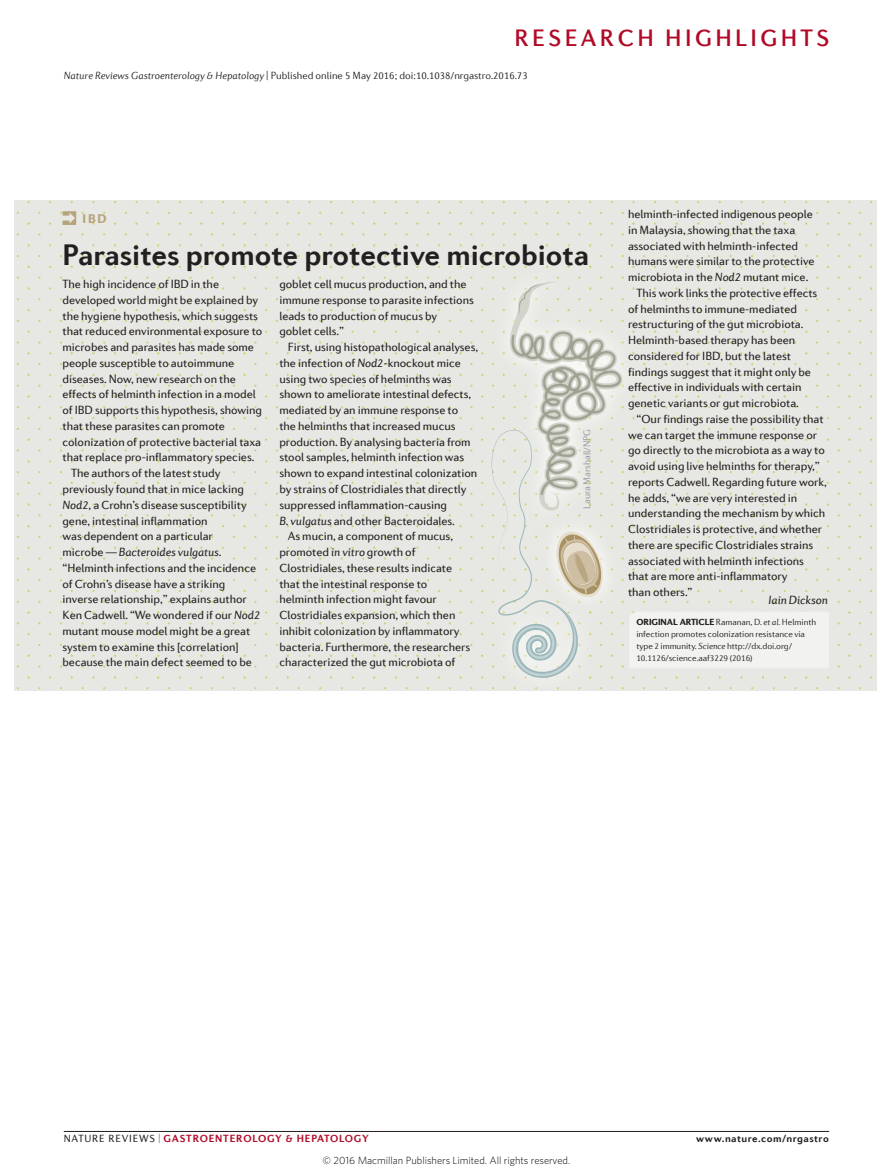
<style>
.page{position:relative;width:893px;height:1174px;background:#fff}
.page>*{position:absolute;margin:0;border:0;box-sizing:border-box;transform-origin:0 0}
.Title_small{font:700 30px "Diverda Sans Com";color:#231f20}
.t1{font:500 24px "Diverda Sans Com";letter-spacing:.14em;color:#b00a27}
.Strapline{font:900 12.75px "Diverda Sans Com";color:#b7a37c}
.Box_text{font:12px/15.8px "Diverda Sans Com Regular 2";letter-spacing:-.005em;color:#231f20}
.Box_first{font:12px/15.8px "Diverda Sans Com Regular 2";letter-spacing:-.005em;color:#231f20}
.Author_box{font:12px "Diverda Sans Com Italic 2";letter-spacing:-.005em;color:#231f20}
.t2{font:300 10.5px "Diverda Sans Com";color:#231f20}
.t3{font:300 10.5px "Whitney";color:#000}
.t4{font:700 10.5px "Diverda Sans Com";letter-spacing:.075em;color:#b00a27}
.t5{font:700 10.5px "Diverda Sans Com";letter-spacing:.045em;color:#231f20}
.Credit_line{font:300 9.75px "Diverda Sans Com";letter-spacing:-.005em;color:#939598}
.Info_box_text{font:300 9px/12px "Diverda Sans Com";letter-spacing:-.005em;color:#231f20}
.s1{font-style:italic}
.s2{font-family:"Diverda Sans Com Italic 2"}
.s3{font-family:"Diverda Sans Com"}
.s4{font-family:"Diverda Sans Com";font-style:italic}
.s5{font-weight:900}
.s6{font-family:"Diverda Sans Com Light Italic 2";font-weight:400}
.s7{font-family:"Diverda Sans Com Regular 2";font-weight:400;color:#231f20}
</style>
<div class="page">
<hr style="left:64px;top:1131px;width:765px;height:1px;background:#231f20">
<div style="left:15px;top:200px;width:862px;height:490px;background:#e7e7e3"></div>
<svg style="left:513px;top:201px;width:111px;height:489px"></svg>
<img style="left:470px;top:406px;width:134px;height:284px">
<svg style="left:491px;top:276px;width:338px;height:402px"></svg>
<svg style="left:60px;top:211px;width:16px;height:14px"></svg>
<h2 class="t1" style="left:514px;top:24px;width:316px">RESEARCH HIGHLIGHTS</h2>
<p class="t2" style="left:64px;top:69px;width:465px"><span class="s1">Nature Reviews Gastroenterology &amp; Hepatology</span> | Published online 5 May 2016; doi:10.1038/nrgastro.2016.73</p>
<p class="Strapline" style="left:83px;top:211px;width:26px">IBD</p>
<p class="Title_small" style="left:63px;top:237px;width:528px">Parasites promote protective microbiota</p>
<p class="Box_first" style="left:63px;top:276px;width:201px">The high incidence of IBD in the developed world might be explained by the hygiene hypothesis, which suggests that reduced environmental exposure to microbes and parasites has made some people susceptible to autoimmune diseases. Now, new research on the effects of helminth infection in a model of IBD supports this hypothesis, showing that these parasites can promote colonization of protective bacterial taxa that replace pro-inflammatory species.</p>
<p class="Box_text" style="left:63px;top:465px;width:199px;text-indent:9px">The authors of the latest study previously found that in mice lacking <span class="s2">Nod2</span>, a Crohn’s disease susceptibility gene, intestinal inflammation<br>was dependent on a particular<br><span class="s3">microbe —</span> <span class="s2">Bacteroides vulgatus</span>. “Helminth infections and the incidence of Crohn’s disease have a striking inverse relationship,” explains author Ken Cadwell. “We wondered if our <span class="s2">Nod2 </span>mutant mouse model might be a great system to examine this [correlation] because the main defect seemed to be</p>
<p class="Box_text" style="left:279px;top:276px;width:196px">goblet cell mucus production, and the immune response to parasite infections leads to production of mucus by<br><span class="s3">goblet cells.”</span></p>
<p class="Box_text" style="left:279px;top:339px;width:200px;text-indent:9px">First, using histopathological analyses, the infection of <span class="s2">Nod2-</span>knockout mice using two species of helminths was shown to ameliorate intestinal defects, mediated by an immune response to<br>the helminths that increased mucus production. By analysing bacteria from stool samples, helminth infection was shown to expand intestinal colonization by strains of Clostridiales that directly suppressed inflammation-causing<br><span class="s4">B. vulgatus</span> and other Bacteroidales.</p>
<p class="Box_text" style="left:279px;top:528px;width:192px;text-indent:9px"><span class="s3">As mucin, a component of mucus, </span>promoted <span class="s4">in vitro</span> growth of Clostridiales, these results indicate that the intestinal response to helminth infection might favour Clostridiales expansion, which then inhibit colonization by inflammatory bacteria. Furthermore, the researchers characterized the gut microbiota of</p>
<p class="Credit_line" style="left:581px;top:509px;width:81px;rotate:-90deg">Laura Marshall/NPG</p>
<p class="Box_text" style="left:628px;top:206px;width:188px">helminth-infected indigenous people in Malaysia, showing that the taxa associated with helminth-infected humans were similar to the protective microbiota in the <span class="s2">Nod2</span> mutant mice.</p>
<p class="Box_text" style="left:628px;top:285px;width:191px;text-indent:9px">This work links the protective effects of helminths to immune-mediated restructuring of the gut microbiota.<br>Helminth-based therapy has been considered for IBD, but the latest findings suggest that it might only be effective in individuals with certain <span class="s3">genetic variants or gut microbiota.</span></p>
<p class="Box_text" style="left:628px;top:411px;width:200px;text-indent:9px">“Our findings raise the possibility that we can target the immune response or go directly to the microbiota as a way to avoid using live helminths for therapy,” reports Cadwell. Regarding future work, he adds, “we are very interested in understanding the mechanism by which Clostridiales is protective, and whether there are specific Clostridiales strains associated with helminth infections that are more anti-inflammatory<br><span class="s3">than others.”</span></p>
<p class="Author_box" style="left:769px;top:593px;width:61px">Iain Dickson</p>
<p class="Info_box_text" style="left:636px;top:616px;width:181px"><span class="s5">ORIGINAL ARTICLE</span> Ramanan, D. <span class="s6">et al.</span> Helminth infection promotes colonization resistance via type 2 immunity. <span class="s1">Science</span> http://dx.doi.org/ 10.1126/science.aaf3229 (2016)</p>
<p class="t4" style="left:64px;top:1132px;width:306px"><span class="s7">NATURE REVIEWS |</span> GASTROENTEROLOGY &amp; HEPATOLOGY</p>
<p class="t5" style="left:696px;top:1132px;width:134px">www.nature.com/nrgastro</p>
<p class="t3" style="left:323px;top:1153px;width:249px">© 2016 Macmillan Publishers Limited. All rights reserved.</p>
</div>
